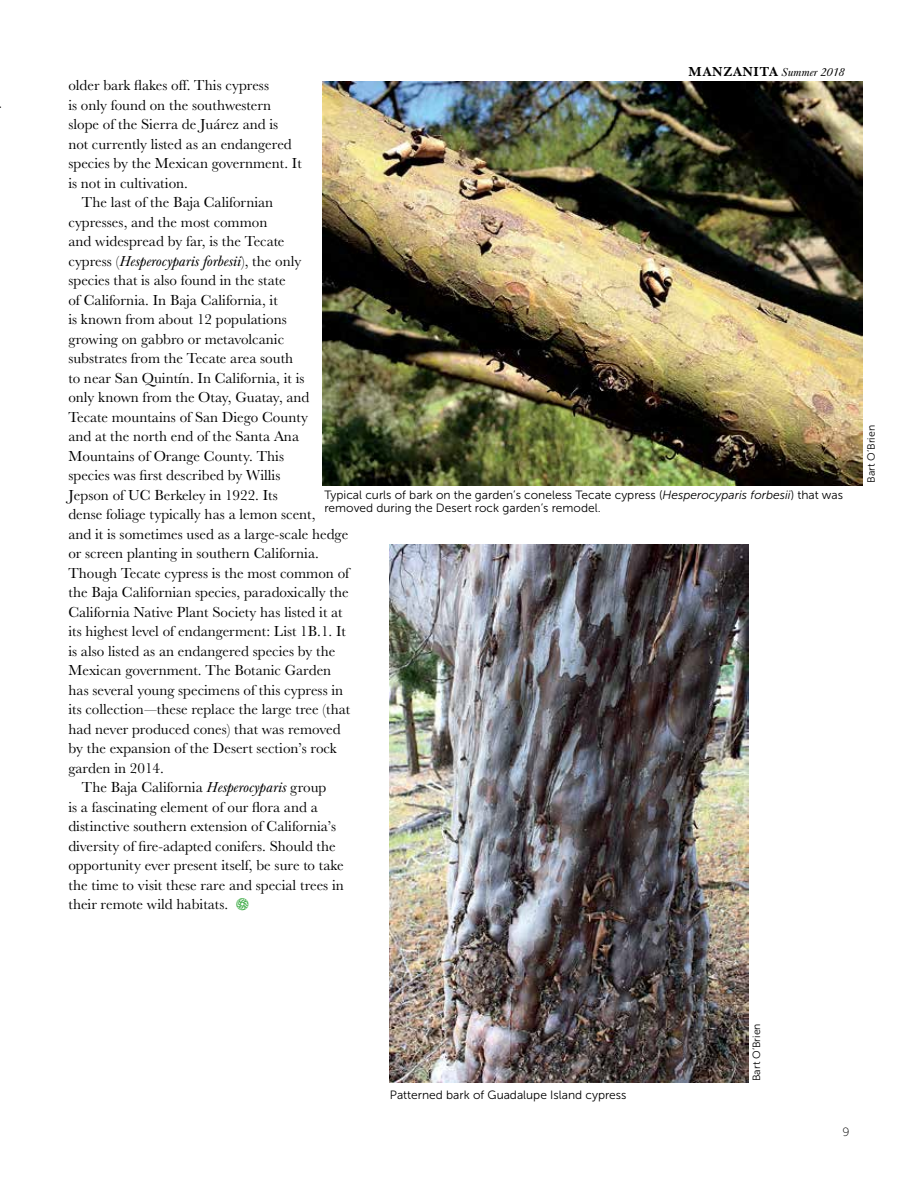
<style>
.page{position:relative;width:918px;height:1188px;background:#fff}
.page>*{position:absolute;margin:0;border:0;box-sizing:border-box;transform-origin:0 0}
.t1{font:15px "Baskerville URW";color:#000}
.t2{font:italic 15px "Baskerville URW";color:#000}
.t3{font:12px/13.5px "Museo Sans 300";color:#000}
.t4{font:italic 12px "Baskerville URW";color:#000}
.t5{font:12px "Museo Sans 100";color:#000}
.t6{font:10.5px "Museo Sans 300";color:#000}
.s1{font-weight:700;font-style:normal;font-size:13.5px}
.s2{font-style:normal}
.s3{font-style:italic}
</style>
<div class="page">
<img style="left:390px;top:544px;width:359px;height:538px">
<img style="left:323px;top:81px;width:540px;height:405px">
<p class="t4" style="left:689px;top:65px;width:158px"><span class="s1">MANZANITA</span> Summer 2018</p>
<p class="t1" style="left:68px;top:75px;width:202px">older bark flakes off. This cypress</p>
<p class="t1" style="left:68px;top:94px;width:204px">is only found on the southwestern</p>
<p class="t1" style="left:68px;top:114px;width:211px">slope of the Sierra de Juárez and is</p>
<p class="t1" style="left:68px;top:133px;width:225px">not currently listed as an endangered</p>
<p class="t1" style="left:68px;top:153px;width:235px">species by the Mexican government. It</p>
<p class="t1" style="left:68px;top:172px;width:121px">is not in cultivation.</p>
<p class="t1" style="left:82px;top:192px;width:193px">The last of the Baja Californian</p>
<p class="t1" style="left:68px;top:211px;width:201px">cypresses, and the most common</p>
<p class="t1" style="left:68px;top:231px;width:218px">and widespread by far, is the Tecate</p>
<p class="t2" style="left:68px;top:252px;width:234px"><span class="s2">cypress (</span>Hesperocyparis forbesii<span class="s2">), the only</span></p>
<p class="t1" style="left:68px;top:270px;width:219px">species that is also found in the state</p>
<p class="t1" style="left:68px;top:289px;width:211px">of California. In Baja California, it</p>
<p class="t1" style="left:68px;top:309px;width:220px">is known from about 12 populations</p>
<p class="t1" style="left:68px;top:328px;width:217px">growing on gabbro or metavolcanic</p>
<p class="t1" style="left:68px;top:348px;width:226px">substrates from the Tecate area south</p>
<p class="t1" style="left:68px;top:367px;width:238px">to near San Quintín. In California, it is</p>
<p class="t1" style="left:68px;top:387px;width:243px">only known from the Otay, Guatay, and</p>
<p class="t1" style="left:68px;top:406px;width:241px">Tecate mountains of San Diego County</p>
<p class="t1" style="left:68px;top:426px;width:232px">and at the north end of the Santa Ana</p>
<p class="t1" style="left:68px;top:445px;width:217px">Mountains of Orange County. This</p>
<p class="t1" style="left:68px;top:465px;width:214px">species was first described by Willis</p>
<p class="t1" style="left:68px;top:484px;width:211px">Jepson of UC Berkeley in 1922. Its</p>
<p class="t1" style="left:68px;top:504px;width:249px">dense foliage typically has a lemon scent,</p>
<p class="t1" style="left:68px;top:523px;width:281px">and it is sometimes used as a large-scale hedge</p>
<p class="t1" style="left:68px;top:543px;width:252px">or screen planting in southern California.</p>
<p class="t1" style="left:68px;top:562px;width:282px">Though Tecate cypress is the most common of</p>
<p class="t1" style="left:68px;top:582px;width:282px">the Baja Californian species, paradoxically the</p>
<p class="t1" style="left:68px;top:601px;width:276px">California Native Plant Society has listed it at</p>
<p class="t1" style="left:68px;top:621px;width:279px">its highest level of endangerment: List 1B.1. It</p>
<p class="t1" style="left:68px;top:640px;width:269px">is also listed as an endangered species by the</p>
<p class="t1" style="left:68px;top:660px;width:264px">Mexican government. The Botanic Garden</p>
<p class="t1" style="left:68px;top:679px;width:276px">has several young specimens of this cypress in</p>
<p class="t1" style="left:68px;top:699px;width:283px">its collection—these replace the large tree (that</p>
<p class="t1" style="left:68px;top:718px;width:274px">had never produced cones) that was removed</p>
<p class="t1" style="left:68px;top:738px;width:270px">by the expansion of the Desert section’s rock</p>
<p class="t1" style="left:68px;top:757px;width:97px">garden in 2014.</p>
<p class="t1" style="left:82px;top:777px;width:246px">The Baja California <span class="s3">Hesperocyparis</span> group</p>
<p class="t1" style="left:68px;top:796px;width:251px">is a fascinating element of our flora and a</p>
<p class="t1" style="left:68px;top:816px;width:269px">distinctive southern extension of California’s</p>
<p class="t1" style="left:68px;top:835px;width:269px">diversity of fire-adapted conifers. Should the</p>
<p class="t1" style="left:68px;top:855px;width:277px">opportunity ever present itself, be sure to take</p>
<p class="t1" style="left:68px;top:874px;width:277px">the time to visit these rare and special trees in</p>
<p class="t1" style="left:68px;top:894px;width:182px">their remote wild habitats. <sup>❑</sup></p>
<p class="t3" style="left:324px;top:488px;width:520px">Typical curls of bark on the garden’s coneless Tecate cypress (<span class="s3">Hesperocyparis forbesii</span>) that was removed during the Desert rock garden’s remodel.</p>
<p class="t6" style="left:865px;top:483px;width:59px;rotate:-90deg">Bart O’Brien</p>
<p class="t3" style="left:390px;top:1088px;width:238px">Patterned bark of Guadalupe Island cypress</p>
<p class="t6" style="left:751px;top:1081px;width:59px;rotate:-90deg">Bart O’Brien</p>
<p class="t5" style="left:842px;top:1125px;width:9px">9</p>
</div>
